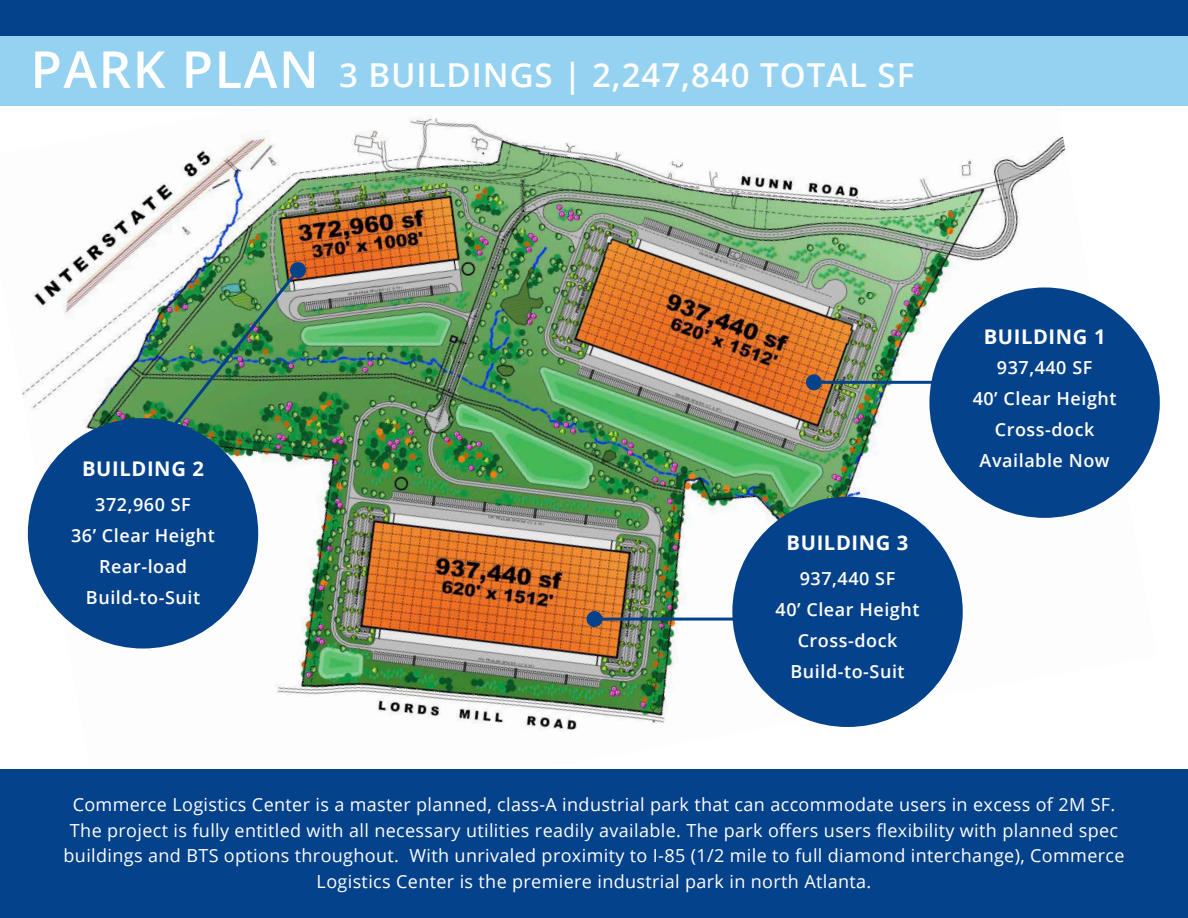
<style>
.page{position:relative;width:1188px;height:918px;background:#fff}
.page>*{position:absolute;margin:0;border:0;box-sizing:border-box;transform-origin:0 0}
.t1{font:600 51px "Open Sans";letter-spacing:.03em;color:#fff}
.t2{font:600 33px "Open Sans";letter-spacing:.03em;color:#fff}
.t3{font:700 20.25px "Open Sans";letter-spacing:.03em;color:#fff}
.Copy_-_Extra_Line_Spacing{font:18px/25.5px "Open Sans";letter-spacing:.02em;color:#fff;text-align:center}
.t4{font:600 18px "Open Sans";letter-spacing:.03em;color:#fff}
</style>
<div class="page">
<img style="left:22px;top:117px;width:1135px;height:614px">
<div style="left:0;top:769px;width:1188px;height:149px;background:#05428c"></div>
<div style="left:929px;top:288px;width:231px;height:230px;background:#05428c;border-radius:50%"></div>
<div style="left:0;top:0;width:1188px;height:37px;background:#05428c"></div>
<div style="left:28px;top:418px;width:230px;height:231px;background:#05428c;border-radius:50%"></div>
<div style="left:732px;top:497px;width:231px;height:230px;background:#05428c;border-radius:50%"></div>
<hr style="left:814px;top:381px;width:127px;height:3px;background:#05428c">
<div style="left:807px;top:375px;width:14px;height:15px;background:#05428c;border-radius:50%"></div>
<div style="left:806px;top:374px;width:16px;height:16px;border:2px solid #05428c;border-radius:50%"></div>
<hr style="left:595px;top:618px;width:170px;height:3px;background:#05428c">
<div style="left:587px;top:612px;width:15px;height:14px;background:#05428c;border-radius:50%"></div>
<div style="left:586px;top:611px;width:17px;height:16px;border:2px solid #05428c;border-radius:50%"></div>
<img style="left:162px;top:260px;width:146px;height:179px">
<div style="left:0;top:37px;width:1188px;height:69px;background:#95d2f2"></div>
<p class="t1" style="left:30px;top:34px;width:290px">PARK PLAN</p>
<p class="t2" style="left:339px;top:53px;width:577px">3 BUILDINGS | 2,247,840 TOTAL SF</p>
<p class="t3" style="left:82px;top:454px;width:123px">BUILDING 2</p>
<p class="t4" style="left:95px;top:492px;width:97px">372,960 SF</p>
<p class="t4" style="left:71px;top:523px;width:145px">36’ Clear Height</p>
<p class="t4" style="left:99px;top:554px;width:89px">Rear-load</p>
<p class="t4" style="left:86px;top:585px;width:116px">Build-to-Suit</p>
<p class="t3" style="left:787px;top:529px;width:123px">BUILDING 3</p>
<p class="t4" style="left:800px;top:566px;width:97px">937,440 SF</p>
<p class="t4" style="left:776px;top:597px;width:145px">40’ Clear Height</p>
<p class="t4" style="left:798px;top:628px;width:101px">Cross-dock</p>
<p class="t4" style="left:791px;top:659px;width:116px">Build-to-Suit</p>
<p class="t3" style="left:984px;top:322px;width:123px">BUILDING 1</p>
<p class="t4" style="left:997px;top:355px;width:97px">937,440 SF</p>
<p class="t4" style="left:973px;top:386px;width:145px">40’ Clear Height</p>
<p class="t4" style="left:995px;top:417px;width:101px">Cross-dock</p>
<p class="t4" style="left:980px;top:448px;width:132px">Available Now</p>
<p class="Copy_-_Extra_Line_Spacing" style="left:64px;top:792px;width:1063px">Commerce Logistics Center is a master planned, class-A industrial park that can accommodate users in excess of 2M SF.<br>The project is fully entitled with all necessary utilities readily available. The park offers users flexibility with planned spec buildings and BTS options throughout. With unrivaled proximity to I-85 (1/2 mile to full diamond interchange), Commerce Logistics Center is the premiere industrial park in north Atlanta.</p>
</div>
